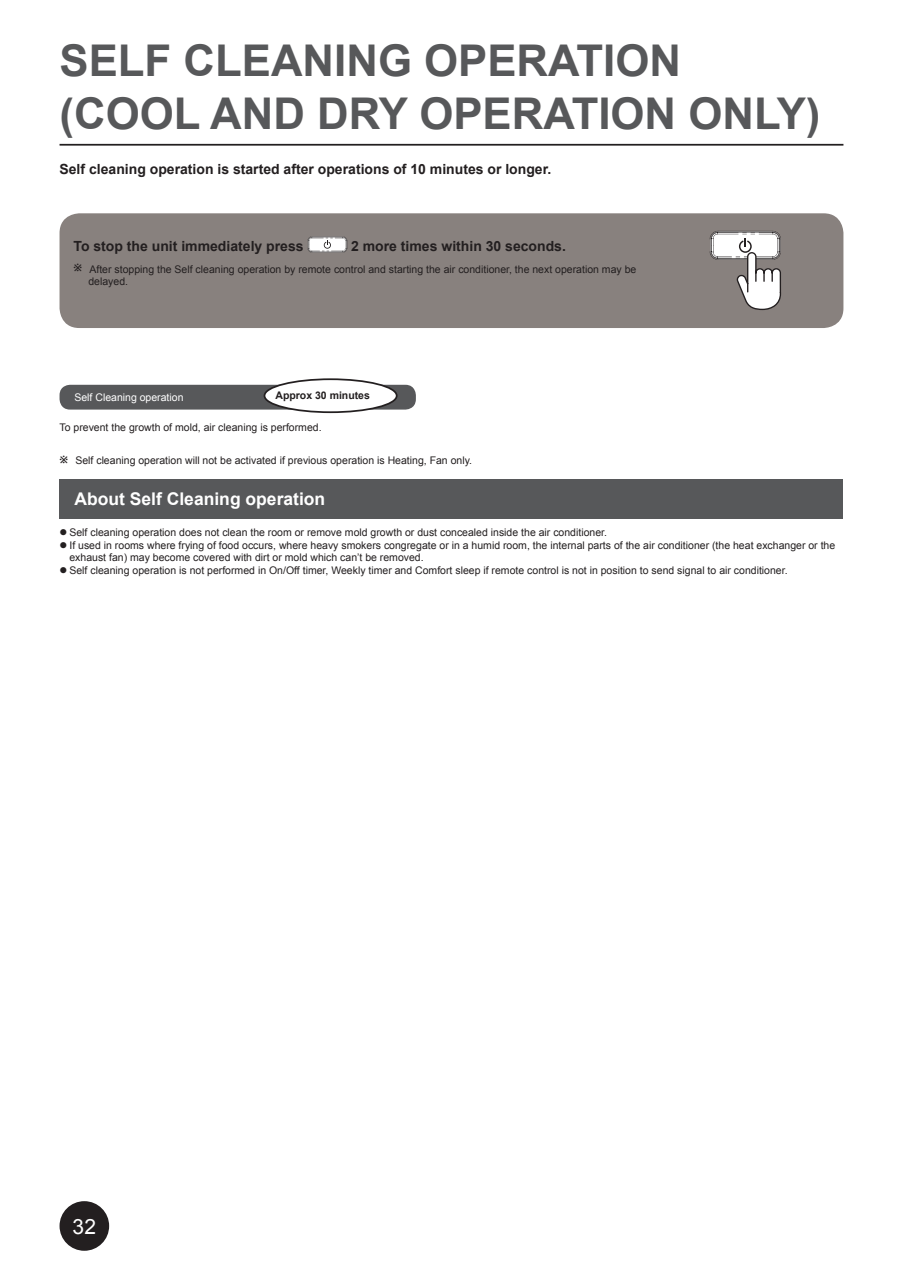
<style>
.page{position:relative;width:903px;height:1275px;background:#fff}
.page>*{position:absolute;margin:0;border:0;box-sizing:border-box;transform-origin:0 0}
.t1{font:700 43.75px/52.5px "Arial";color:#57585a}
.t2{font:21px "Arial";color:#fff}
.t3{font:700 17.5px "Arial";color:#fff}
.t4{font:700 14px "Arial";color:#231f20}
.t5{font:10.5px/12.6px "Arial";color:#231f20}
.t6{font:10.5px "Arial";color:#fff}
.t7{font:700 10.5px "Arial";color:#231f20}
.s1{font-family:"Mee 5 font";font-size:14px}
</style>
<div class="page">
<div style="left:60px;top:1201px;width:49px;height:50px;background:#231f20;border-radius:50%"></div>
<hr style="left:60px;top:144px;width:783px;height:2px;background:#231f20">
<div style="left:60px;top:213px;width:783px;height:115px;background:#88817e;border-radius:20px"></div>
<svg style="left:710px;top:231px;width:71px;height:79px"></svg>
<svg style="left:307px;top:236px;width:41px;height:17px"></svg>
<div style="left:60px;top:385px;width:356px;height:25px;background:#57585a;border-radius:10px"></div>
<div style="left:264px;top:379px;width:133px;height:33px;background:#fff;border-radius:50%"></div>
<div style="left:264px;top:378px;width:134px;height:35px;border:2px solid #231f20;border-radius:50%"></div>
<div style="left:60px;top:479px;width:783px;height:40px;background:#57585a"></div>
<h1 class="t1" style="left:60px;top:35px;width:762px">SELF CLEANING OPERATION (COOL AND DRY OPERATION ONLY)</h1>
<h3 class="t4" style="left:60px;top:161px;width:493px">Self cleaning operation is started after operations of 10 minutes or longer.</h3>
<h3 class="t4" style="left:74px;top:238px;width:232px">To stop the unit immediately press</h3>
<h3 class="t4" style="left:351px;top:238px;width:216px">2 more times within 30 seconds.</h3>
<p class="t5" style="left:88px;top:263px;width:549px;text-indent:-15px"><span class="s1">w</span> After stopping the Self cleaning operation by remote control and starting the air conditioner, the next operation may be delayed.</p>
<p class="t6" style="left:74px;top:391px;width:111px">Self Cleaning operation</p>
<p class="t7" style="left:275px;top:389px;width:96px">Approx 30 minutes</p>
<p class="t5" style="left:60px;top:421px;width:264px">To prevent the growth of mold, air cleaning is performed.</p>
<p class="t5" style="left:60px;top:454px;width:414px"><span class="s1">w</span> Self cleaning operation will not be activated if previous operation is Heating, Fan only.</p>
<h3 class="t3" style="left:74px;top:489px;width:252px">About Self Cleaning operation</h3>
<p class="t5" style="left:69px;top:526px;width:767px">Self cleaning operation does not clean the room or remove mold growth or dust concealed inside the air conditioner.<br>If used in rooms where frying of food occurs, where heavy smokers congregate or in a humid room, the internal parts of the air conditioner (the heat exchanger or the exhaust fan) may become covered with dirt or mold which can’t be removed.<br>Self cleaning operation is not performed in On/Off timer, Weekly timer and Comfort sleep if remote control is not in position to send signal to air conditioner.</p>
<h2 class="t2" style="left:73px;top:1215px;width:25px">32</h2>
</div>
